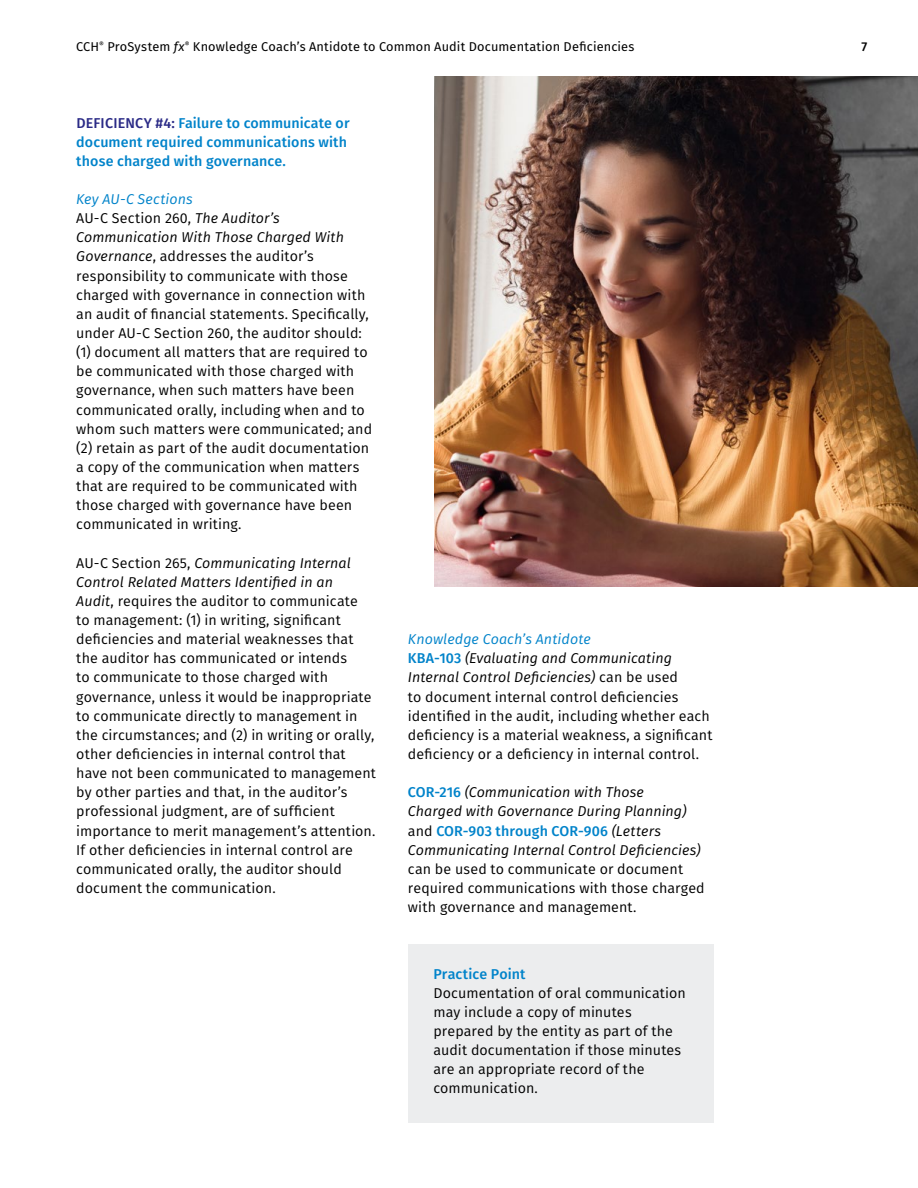
<style>
.page{position:relative;width:918px;height:1188px;background:#fff}
.page>*{position:absolute;margin:0;border:0;box-sizing:border-box;transform-origin:0 0}
.Body_text{font:14.25px/19.2px "Fira Sans";letter-spacing:.005em;color:#000}
.Body_text-2{font:italic 14.25px/19.2px "Fira Sans";letter-spacing:.005em;color:#000}
.Practice_Point_Body{font:14.25px/19.2px "Fira Sans";letter-spacing:.005em;color:#000}
.Heading{font:500 14.25px/19.2px "Fira Sans";letter-spacing:.005em;color:#0083ca}
.Subheading{font:italic 14.25px "Fira Sans";letter-spacing:.005em;color:#0083ca}
.Practice_Point_Headi{font:500 14.25px "Fira Sans";letter-spacing:.005em;color:#0083ca}
.t1{font:12.75px "Fira Sans";letter-spacing:.01em;color:#000}
.t2{font:500 12.75px "Fira Sans";color:#000}
.s1{font-style:italic}
.s2{color:#2a2a86}
.s3{font-weight:500;color:#0083ca}
.s4{font-weight:500;font-style:normal;color:#0083ca}
.s5{font-style:normal}
</style>
<div class="page">
<div style="left:408px;top:944px;width:306px;height:179px;background:#ecedee"></div>
<img style="left:434px;top:77px;width:484px;height:510px">
<p class="t1" style="left:76px;top:37px;width:560px">CCH<sup>®</sup> ProSystem <span class="s1">fx</span><sup>®</sup> Knowledge Coach’s Antidote to Common Audit Documentation Deficiencies</p>
<p class="t2" style="left:862px;top:36px;width:7px">7</p>
<p class="Heading" style="left:76px;top:112px;width:275px"><span class="s2">DEFICIENCY #4:</span> Failure to communicate or document required communications with those charged with governance.</p>
<p class="Subheading" style="left:76px;top:189px;width:118px">Key AU‑C Sections</p>
<p class="Body_text" style="left:76px;top:208px;width:297px">AU‑C Section 260, <span class="s1">The Auditor’s Communication With Those Charged With Governance</span>, addresses the auditor’s responsibility to communicate with those charged with governance in connection with an audit of financial statements. Specifically, under AU‑C Section 260, the auditor should: (1) document all matters that are required to be communicated with those charged with governance, when such matters have been communicated orally, including when and to whom such matters were communicated; and (2) retain as part of the audit documentation a copy of the communication when matters that are required to be communicated with those charged with governance have been communicated in writing.</p>
<p class="Body_text" style="left:76px;top:553px;width:301px">AU‑C Section 265, <span class="s1">Communicating Internal Control Related Matters Identified in an<br>Audit</span>, requires the auditor to communicate<br>to management: (1) in writing, significant deficiencies and material weaknesses that the auditor has communicated or intends<br>to communicate to those charged with governance, unless it would be inappropriate to communicate directly to management in the circumstances; and (2) in writing or orally, other deficiencies in internal control that have not been communicated to management by other parties and that, in the auditor’s professional judgment, are of sufficient importance to merit management’s attention.<br>If other deficiencies in internal control are communicated orally, the auditor should document the communication.</p>
<p class="Subheading" style="left:408px;top:629px;width:184px">Knowledge Coach’s Antidote</p>
<p class="Body_text" style="left:408px;top:648px;width:306px"><span class="s3">KBA‑103</span> <span class="s1">(Evaluating and Communicating Internal Control Deficiencies)</span> can be used<br>to document internal control deficiencies identified in the audit, including whether each deficiency is a material weakness, a significant deficiency or a deficiency in internal control.</p>
<p class="Body_text-2" style="left:408px;top:782px;width:298px"><span class="s4">COR‑216</span> (Communication with Those<br>Charged with Governance During Planning) <span class="s5">and</span> <span class="s4">COR‑903 through COR‑906</span> (Letters Communicating Internal Control Deficiencies) <span class="s5">can be used to communicate or document required communications with those charged with governance and management.</span></p>
<p class="Practice_Point_Headi" style="left:433px;top:962px;width:94px">Practice Point</p>
<p class="Practice_Point_Body" style="left:433px;top:983px;width:254px">Documentation of oral communication may include a copy of minutes prepared by the entity as part of the audit documentation if those minutes are an appropriate record of the communication.</p>
</div>
